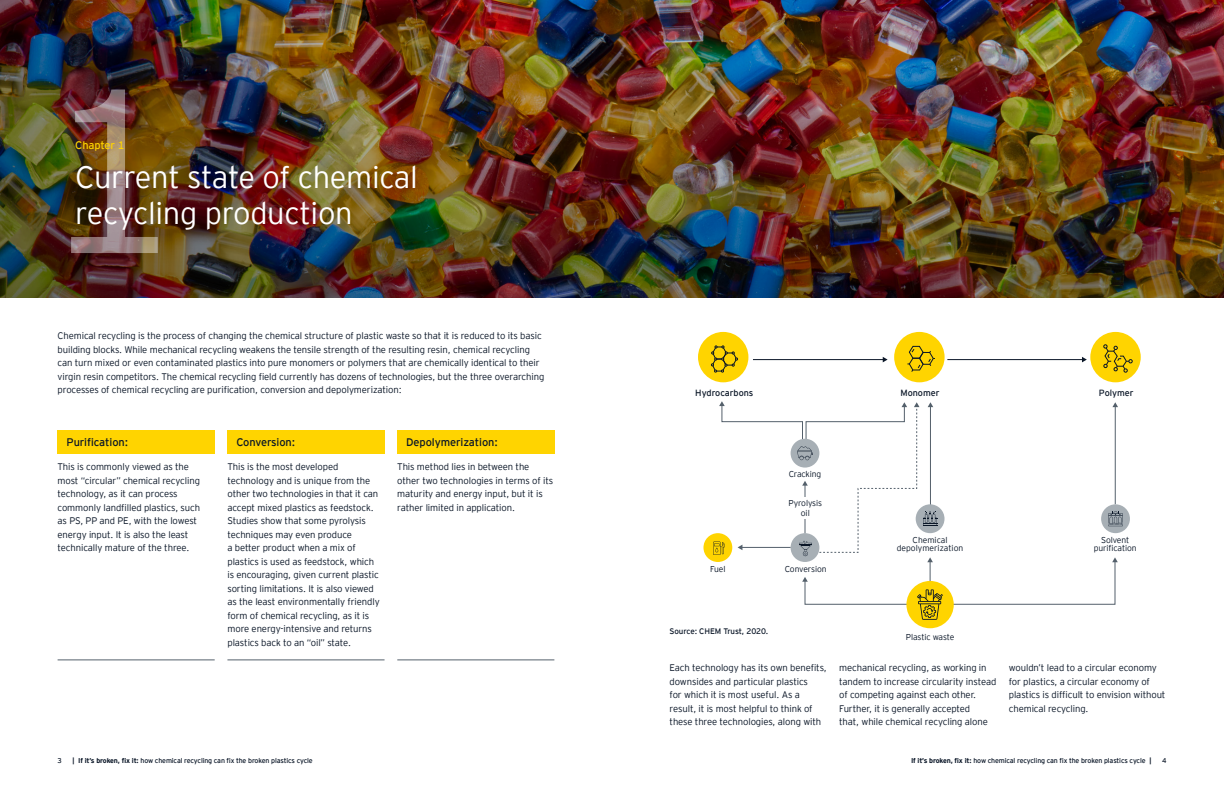
<style>
.page{position:relative;width:1224px;height:792px;background:#fff}
.page>*{position:absolute;margin:0;border:0;box-sizing:border-box;transform-origin:0 0}
.t1{font:300 233.6px "EY Interstate";color:#fff}
.t2{font:300 30.8px/36px "EY Interstate";letter-spacing:-.01em;color:#fff}
.t3{font:11px "EY Interstate";letter-spacing:-.01em;color:#0a1627}
.t4{font:11px "EY Interstate";letter-spacing:-.01em;color:#ffd400}
.t5{font:300 9.5px/13.5px "EY Interstate";letter-spacing:-.01em;color:#0a1627}
.t6{font:9px "EY Interstate";color:#0a1627}
.t7{font:300 8.5px/8px "EY Interstate";letter-spacing:-.01em;color:#0a1627;text-align:center}
.t8{font:8px "EY Interstate";letter-spacing:-.01em;color:#0a1627}
.t9{font:7px "EY Interstate";letter-spacing:-.02em;color:#0a1627}
.s1{font-weight:700}
</style>
<div class="page">
<img style="left:0;top:0;width:1224px;height:298px">
<hr style="left:753px;top:359px;width:131px;height:1px;background:#0a1627">
<svg style="left:883px;top:357px;width:5px;height:5px"></svg>
<div style="left:698px;top:332px;width:50px;height:50px;background:#ffd400;border-radius:50%"></div>
<svg style="left:711px;top:346px;width:27px;height:26px"></svg>
<div style="left:1090px;top:332px;width:51px;height:50px;background:#ffd400;border-radius:50%"></div>
<svg style="left:1104px;top:345px;width:28px;height:27px"></svg>
<div style="left:894px;top:332px;width:51px;height:50px;background:#ffd400;border-radius:50%"></div>
<svg style="left:907px;top:346px;width:28px;height:26px"></svg>
<div style="left:906px;top:581px;width:48px;height:47px;background:#ffd400;border-radius:50%"></div>
<div style="left:1101px;top:504px;width:29px;height:29px;background:#a7afb5;border-radius:50%"></div>
<hr style="left:947px;top:359px;width:136px;height:1px;background:#0a1627">
<svg style="left:1082px;top:357px;width:5px;height:5px"></svg>
<div style="left:703px;top:533px;width:29px;height:29px;background:#ffd400;border-radius:50%"></div>
<svg style="left:713px;top:401px;width:410px;height:219px"></svg>
<hr style="left:803px;top:497px;width:4px;height:22px;background:#fff">
<div style="left:58px;top:430px;width:157px;height:23px;background:#ffd400"></div>
<div style="left:227px;top:430px;width:158px;height:23px;background:#ffd400"></div>
<div style="left:397px;top:430px;width:157px;height:23px;background:#ffd400"></div>
<hr style="left:227px;top:660px;width:158px;height:1px;background:#54606b">
<hr style="left:397px;top:660px;width:157px;height:1px;background:#54606b">
<hr style="left:58px;top:660px;width:157px;height:1px;background:#54606b">
<h1 class="t1" style="left:40px;top:4px;width:146px">1</h1>
<p class="t4" style="left:75px;top:137px;width:51px">Chapter 1</p>
<h2 class="t2" style="left:75px;top:157px;width:344px">Current state of chemical recycling production</h2>
<p class="t5" style="left:58px;top:329px;width:488px">Chemical recycling is the process of changing the chemical structure of plastic waste so that it is reduced to its basic building blocks. While mechanical recycling weakens the tensile strength of the resulting resin, chemical recycling can turn mixed or even contaminated plastics into pure monomers or polymers that are chemically identical to their virgin resin competitors. The chemical recycling field currently has dozens of technologies, but the three overarching processes of chemical recycling are purification, conversion and depolymerization:</p>
<p class="t3" style="left:67px;top:435px;width:63px">Purification:</p>
<p class="t3" style="left:236px;top:435px;width:60px">Conversion:</p>
<p class="t3" style="left:406px;top:435px;width:93px">Depolymerization:</p>
<p class="t5" style="left:58px;top:459px;width:144px">This is commonly viewed as the most “circular” chemical recycling technology, as it can process commonly landfilled plastics, such as PS, PP and PE, with the lowest energy input. It is also the least technically mature of the three.</p>
<p class="t5" style="left:227px;top:459px;width:154px">This is the most developed technology and is unique from the other two technologies in that it can accept mixed plastics as feedstock.<br>Studies show that some pyrolysis techniques may even produce<br>a better product when a mix of plastics is used as feedstock, which is encouraging, given current plastic sorting limitations. It is also viewed as the least environmentally friendly form of chemical recycling, as it is more energy-intensive and returns plastics back to an “oil” state.</p>
<p class="t5" style="left:397px;top:459px;width:157px">This method lies in between the other two technologies in terms of its maturity and energy input, but it is rather limited in application.</p>
<p class="t6" style="left:695px;top:387px;width:60px">Hydrocarbons</p>
<p class="t6" style="left:900px;top:387px;width:41px">Monomer</p>
<p class="t6" style="left:1099px;top:387px;width:36px">Polymer</p>
<p class="t7" style="left:789px;top:469px;width:34px">Cracking</p>
<p class="t7" style="left:710px;top:564px;width:17px">Fuel</p>
<p class="t7" style="left:789px;top:497px;width:35px;line-height:10px">Pyrolysis oil</p>
<p class="t7" style="left:785px;top:564px;width:43px">Conversion</p>
<p class="t8" style="left:670px;top:625px;width:100px">Source: CHEM Trust, 2020.</p>
<p class="t7" style="left:897px;top:535px;width:68px">Chemical depolymerization</p>
<p class="t7" style="left:1094px;top:535px;width:45px">Solvent purification</p>
<p class="t7" style="left:906px;top:632px;width:50px">Plastic waste</p>
<p class="t5" style="left:670px;top:661px;width:159px">Each technology has its own benefits, downsides and particular plastics<br>for which it is most useful. As a result, it is most helpful to think of these three technologies, along with</p>
<p class="t5" style="left:839px;top:661px;width:159px">mechanical recycling, as working in tandem to increase circularity instead of competing against each other.<br>Further, it is generally accepted<br>that, while chemical recycling alone</p>
<p class="t5" style="left:1009px;top:661px;width:158px">wouldn’t lead to a circular economy for plastics, a circular economy of plastics is difficult to envision without chemical recycling.</p>
<p class="t9" style="left:58px;top:756px;width:6px">3</p>
<p class="t9" style="left:73px;top:756px;width:242px"><span class="s1">| If it’s broken, fix it:</span> how chemical recycling can fix the broken plastics cycle</p>
<p class="t9" style="left:911px;top:756px;width:242px"><span class="s1">If it’s broken, fix it:</span> how chemical recycling can fix the broken plastics cycle <span class="s1">|</span></p>
<p class="t9" style="left:1162px;top:756px;width:6px">4</p>
</div>
